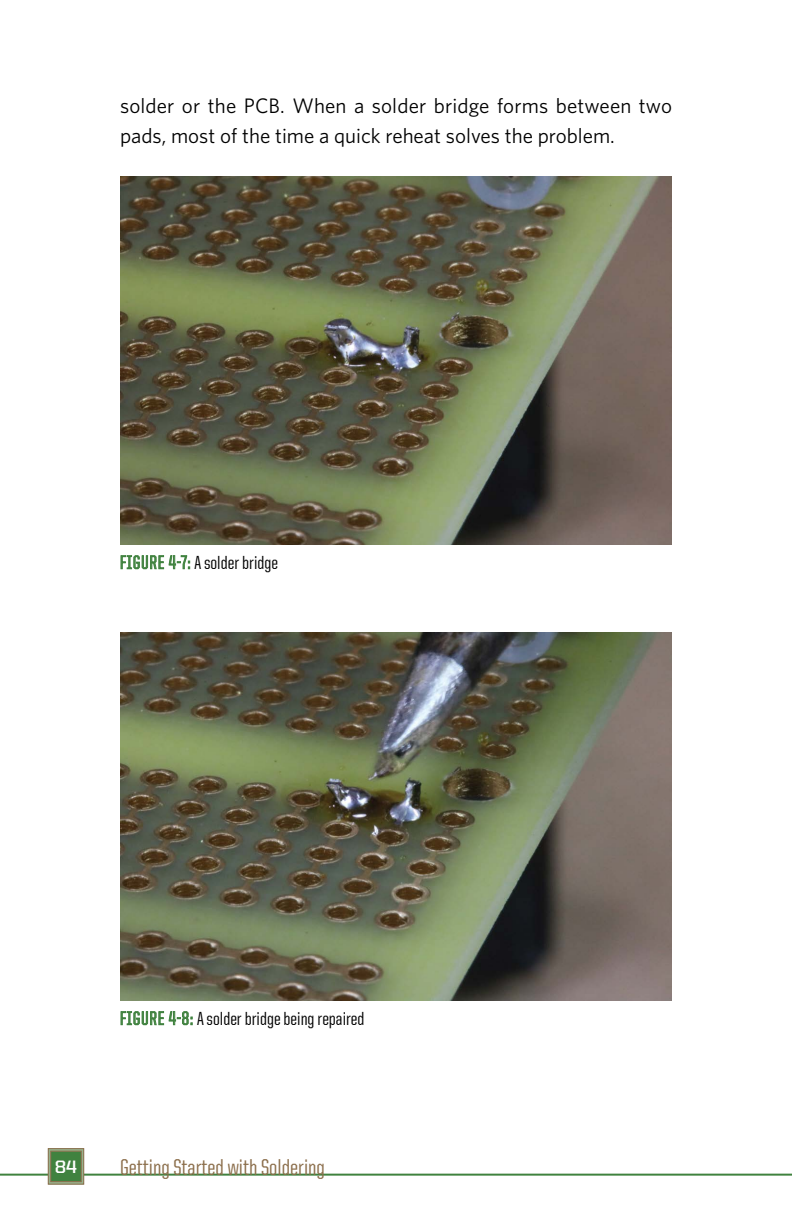
<style>
.page{position:relative;width:792px;height:1224px;background:#fff}
.page>*{position:absolute;margin:0;border:0;box-sizing:border-box;transform-origin:0 0}
.t1{font:500 23px "United Sans Cond";color:#8b6e4b}
.t2{font:21px/30px "Whitney";color:#000}
.t3{font:500 19px "United Sans Cond";color:#000}
.t4{font:700 18px "United Sans Reg";color:#fff}
.s1{color:#40823f}
</style>
<div class="page">
<hr style="left:0;top:1174px;width:792px;height:2px;background:#40823f">
<svg style="left:48px;top:1148px;width:36px;height:37px"></svg>
<div style="left:50px;top:1151px;width:32px;height:31px;border:1px solid #8b6e4b"></div>
<img style="left:120px;top:177px;width:552px;height:368px">
<svg style="left:120px;top:555px;width:70px;height:15px"></svg>
<img style="left:120px;top:633px;width:552px;height:368px">
<svg style="left:120px;top:1011px;width:73px;height:15px"></svg>
<p class="t2" style="left:120px;top:90px;width:554px">solder or the PCB. When a solder bridge forms between two pads, most of the time a quick reheat solves the problem.</p>
<p class="t3" style="left:120px;top:553px;width:160px"><span class="s1">FIGURE 4-7:</span> A solder bridge</p>
<p class="t3" style="left:120px;top:1009px;width:246px"><span class="s1">FIGURE 4-8:</span> A solder bridge being repaired</p>
<p class="t4" style="left:55px;top:1157px;width:24px">84</p>
<p class="t1" style="left:120px;top:1155px;width:207px">Getting Started with Soldering</p>
</div>
